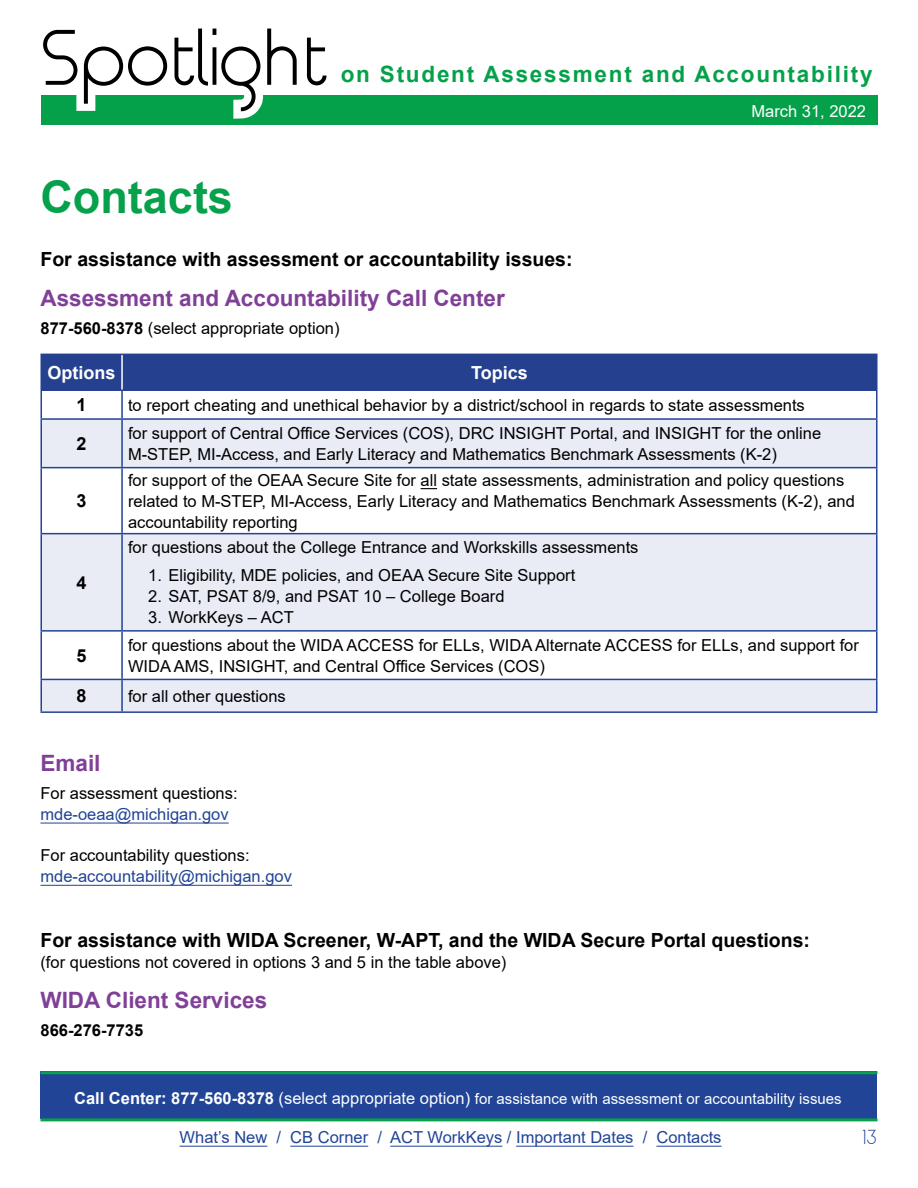
<style>
.page{position:relative;width:918px;height:1188px;background:#fff}
.page>*{position:absolute;margin:0;border:0;box-sizing:border-box;transform-origin:0 0}
.t1{font:700 45px "Arial";color:#06a14b}
.t2{font:700 22.5px "Arial";color:#804097}
.t3{font:700 22.5px "Arial";letter-spacing:.08em;color:#05a14a}
.t4{font:700 19.5px "Arial";color:#000}
.t5{font:700 18px "Arial";color:#fff}
.t6{font:700 18px "Arial";color:#000}
.t7{font:16.5px/21px "Arial";color:#000}
.t8{font:16.5px "Arial";color:#214497}
.t9{font:16.5px "Arial";color:#fff}
.t10{font:700 16.5px "Arial";color:#000}
.t11{font:16.5px "Time Burner";color:#214497}
.t12{font:15px "Arial";color:#fff}
.s1{font-weight:700}
.s2{font-weight:700;font-size:16.5px}
.s3{font-size:16.5px}
</style>
<div class="page">
<div style="left:40px;top:1071px;width:838px;height:47px;background:#214497"></div>
<hr style="left:40px;top:1071px;width:838px;height:3px;background:#06a14b">
<hr style="left:40px;top:1118px;width:838px;height:3px;background:#06a14b">
<hr style="left:180px;top:1146px;width:87px;height:1px;background:#214497">
<hr style="left:290px;top:1146px;width:78px;height:1px;background:#214497">
<hr style="left:390px;top:1146px;width:112px;height:1px;background:#214497">
<hr style="left:516px;top:1146px;width:118px;height:1px;background:#214497">
<hr style="left:656px;top:1146px;width:66px;height:1px;background:#214497">
<div style="left:41px;top:95px;width:837px;height:30px;background:#05a14a"></div>
<svg style="left:43px;top:28px;width:284px;height:91px"></svg>
<div style="left:122px;top:419px;width:755px;height:49px;background:#e9ecf5"></div>
<div style="left:122px;top:534px;width:755px;height:97px;background:#e9ecf5"></div>
<div style="left:41px;top:354px;width:81px;height:36px;background:#25408f"></div>
<div style="left:122px;top:354px;width:755px;height:36px;background:#25408f"></div>
<div style="left:41px;top:419px;width:81px;height:49px;background:#e9ecf5"></div>
<div style="left:41px;top:534px;width:81px;height:97px;background:#e9ecf5"></div>
<div style="left:41px;top:679px;width:81px;height:33px;background:#e9ecf5"></div>
<div style="left:122px;top:679px;width:755px;height:33px;background:#e9ecf5"></div>
<hr style="left:40px;top:391px;width:2px;height:27px;background:#214497">
<hr style="left:121px;top:391px;width:2px;height:27px;background:#214497">
<hr style="left:876px;top:391px;width:2px;height:27px;background:#214497">
<hr style="left:40px;top:418px;width:82px;height:2px;background:#214497">
<hr style="left:40px;top:420px;width:2px;height:47px;background:#214497">
<hr style="left:122px;top:418px;width:756px;height:2px;background:#214497">
<hr style="left:121px;top:420px;width:2px;height:47px;background:#214497">
<hr style="left:876px;top:420px;width:2px;height:47px;background:#214497">
<hr style="left:40px;top:467px;width:82px;height:1px;background:#214497">
<hr style="left:40px;top:468px;width:2px;height:65px;background:#214497">
<hr style="left:122px;top:467px;width:756px;height:1px;background:#214497">
<hr style="left:121px;top:468px;width:2px;height:65px;background:#214497">
<hr style="left:876px;top:468px;width:2px;height:65px;background:#214497">
<hr style="left:40px;top:533px;width:82px;height:1px;background:#214497">
<hr style="left:40px;top:534px;width:2px;height:96px;background:#214497">
<hr style="left:122px;top:533px;width:756px;height:1px;background:#214497">
<hr style="left:121px;top:534px;width:2px;height:96px;background:#214497">
<hr style="left:876px;top:534px;width:2px;height:96px;background:#214497">
<hr style="left:40px;top:630px;width:82px;height:2px;background:#214497">
<hr style="left:40px;top:632px;width:2px;height:47px;background:#214497">
<hr style="left:122px;top:630px;width:756px;height:2px;background:#214497">
<hr style="left:121px;top:632px;width:2px;height:47px;background:#214497">
<hr style="left:876px;top:632px;width:2px;height:47px;background:#214497">
<hr style="left:40px;top:679px;width:82px;height:1px;background:#214497">
<hr style="left:40px;top:680px;width:2px;height:31px;background:#214497">
<hr style="left:122px;top:679px;width:756px;height:1px;background:#214497">
<hr style="left:121px;top:680px;width:2px;height:31px;background:#214497">
<hr style="left:876px;top:680px;width:2px;height:31px;background:#214497">
<hr style="left:40px;top:711px;width:82px;height:2px;background:#214497">
<hr style="left:122px;top:711px;width:756px;height:2px;background:#214497">
<hr style="left:40px;top:354px;width:82px;height:1px;background:#25408f">
<hr style="left:40px;top:355px;width:2px;height:34px;background:#25408f">
<hr style="left:122px;top:354px;width:756px;height:1px;background:#25408f">
<hr style="left:876px;top:355px;width:2px;height:34px;background:#25408f">
<hr style="left:40px;top:389px;width:82px;height:2px;background:#25408f">
<hr style="left:122px;top:389px;width:756px;height:2px;background:#25408f">
<hr style="left:121px;top:355px;width:2px;height:34px;background:#fff">
<svg style="left:421px;top:488px;width:16px;height:1px"></svg>
<hr style="left:40px;top:823px;width:189px;height:1px;background:#214497">
<hr style="left:40px;top:885px;width:252px;height:1px;background:#214497">
<h2 class="t3" style="left:341px;top:59px;width:533px">on Student Assessment and Accountability</h2>
<p class="t9" style="left:752px;top:100px;width:116px">March 31, 2022</p>
<h1 class="t1" style="left:40px;top:165px;width:194px">Contacts</h1>
<p class="t4" style="left:40px;top:245px;width:534px">For assistance with assessment or accountability issues:</p>
<h2 class="t2" style="left:40px;top:283px;width:466px">Assessment and Accountability Call Center</h2>
<p class="t7" style="left:40px;top:318px;width:301px"><span class="s1">877-560-8378</span> (select appropriate option)</p>
<p class="t5" style="left:48px;top:360px;width:70px">Options</p>
<p class="t5" style="left:471px;top:360px;width:58px">Topics</p>
<p class="t6" style="left:77px;top:392px;width:12px">1</p>
<p class="t7" style="left:128px;top:394px;width:678px">to report cheating and unethical behavior by a district/school in regards to state assessments</p>
<p class="t6" style="left:77px;top:431px;width:12px">2</p>
<p class="t7" style="left:128px;top:422px;width:695px">for support of Central Office Services (COS), DRC INSIGHT Portal, and INSIGHT for the online<br>M-STEP, MI-Access, and Early Literacy and Mathematics Benchmark Assessments (K-2)</p>
<p class="t6" style="left:77px;top:488px;width:12px">3</p>
<p class="t7" style="left:128px;top:469px;width:728px">for support of the OEAA Secure Site for all state assessments, administration and policy questions related to M-STEP, MI-Access, Early Literacy and Mathematics Benchmark Assessments (K-2), and accountability reporting</p>
<p class="t6" style="left:77px;top:570px;width:12px">4</p>
<p class="t7" style="left:128px;top:537px;width:512px">for questions about the College Entrance and Workskills assessments</p>
<p class="t7" style="left:148px;top:565px;width:429px">1. Eligibility, MDE policies, and OEAA Secure Site Support</p>
<p class="t7" style="left:148px;top:586px;width:358px">2. SAT, PSAT 8/9, and PSAT 10 – College Board</p>
<p class="t7" style="left:148px;top:607px;width:147px">3. WorkKeys – ACT</p>
<p class="t6" style="left:77px;top:643px;width:12px">5</p>
<p class="t7" style="left:128px;top:634px;width:732px">for questions about the WIDA ACCESS for ELLs, WIDA Alternate ACCESS for ELLs, and support for<br>WIDA AMS, INSIGHT, and Central Office Services (COS)</p>
<p class="t6" style="left:77px;top:683px;width:12px">8</p>
<p class="t7" style="left:128px;top:685px;width:159px">for all other questions</p>
<h3 class="t2" style="left:40px;top:748px;width:62px">Email</h3>
<p class="t7" style="left:40px;top:783px;width:199px">For assessment questions:</p>
<p class="t8" style="left:40px;top:803px;width:190px">mde-oeaa@michigan.gov</p>
<p class="t7" style="left:40px;top:845px;width:211px">For accountability questions:</p>
<p class="t8" style="left:40px;top:865px;width:253px">mde-accountability@michigan.gov</p>
<h3 class="t4" style="left:40px;top:926px;width:771px">For assistance with WIDA Screener, W-APT, and the WIDA Secure Portal questions:</h3>
<p class="t7" style="left:40px;top:951px;width:467px">(for questions not covered in options 3 and 5 in the table above)</p>
<h3 class="t2" style="left:40px;top:985px;width:228px">WIDA Client Services</h3>
<p class="t10" style="left:40px;top:1019px;width:104px">866-276-7735</p>
<p class="t12" style="left:74px;top:1088px;width:769px"><span class="s2">Call Center: 877-560-8378</span> <span class="s3">(select appropriate option)</span> for assistance with assessment or accountability issues</p>
<p class="t8" style="left:180px;top:1126px;width:543px">What’s New / CB Corner / ACT WorkKeys / Important Dates / Contacts</p>
<p class="t11" style="left:862px;top:1129px;width:16px">13</p>
</div>
